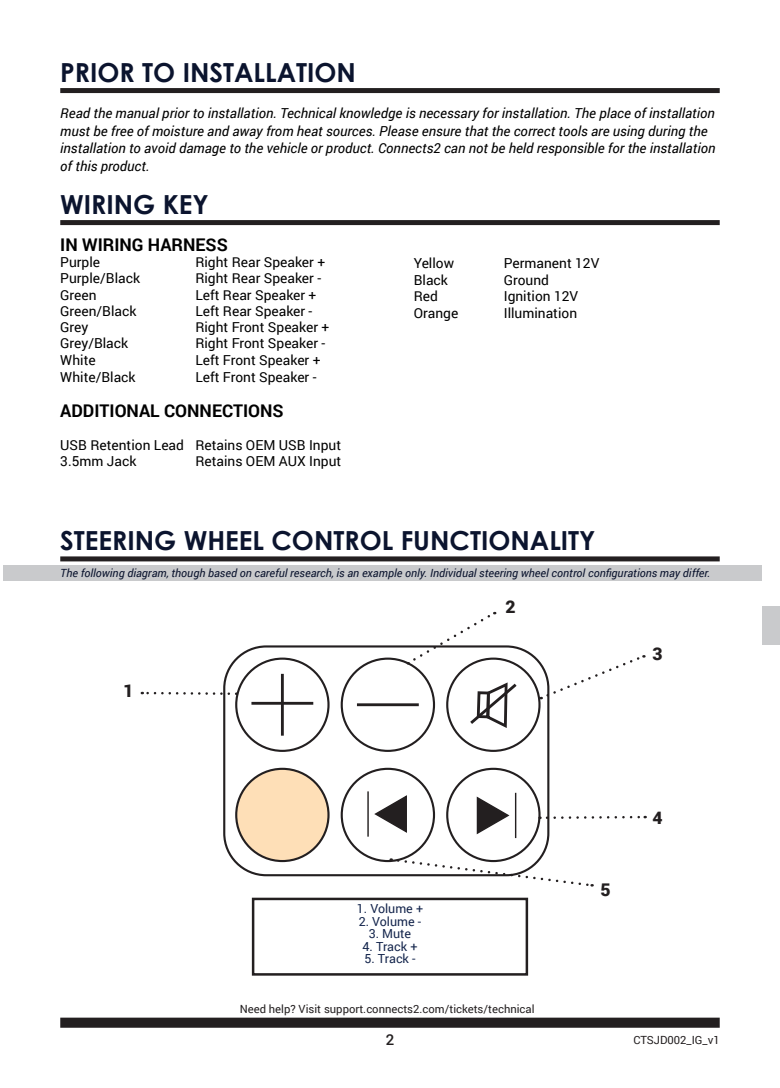
<style>
.page{position:relative;width:780px;height:1088px;background:#fff}
.page>*{position:absolute;margin:0;border:0;box-sizing:border-box;transform-origin:0 0}
.t1{font:700 26.25px "Century Gothic";color:#0b142e}
.t2{font:700 17.5px "Roboto";color:#000}
.t3{font:900 17.5px "Roboto";color:#231f20}
.t4{font:500 15px "Roboto";color:#231f20}
.t5{font:13.75px/16.2px "Roboto";color:#000}
.t6{font:italic 13.75px/17.5px "Roboto";color:#000}
.t7{font:12.5px "Roboto";color:#15264d}
.t8{font:italic 11.25px "Roboto";color:#0b142e}
.t9{font:11.25px "Roboto";color:#231f20}
</style>
<div class="page">
<div style="left:61px;top:1019px;width:657px;height:7px;background:#231f20"></div>
<div style="left:60px;top:1017px;width:659px;height:11px;border:2px solid #231f20"></div>
<div style="left:60px;top:88px;width:659px;height:5px;border:2px solid #231f20"></div>
<div style="left:60px;top:220px;width:659px;height:5px;border:2px solid #231f20"></div>
<div style="left:60px;top:556px;width:659px;height:5px;border:2px solid #231f20"></div>
<div style="left:252px;top:898px;width:276px;height:77px;border:2px solid #231f20"></div>
<svg style="left:476px;top:796px;width:34px;height:39px"></svg>
<hr style="left:515px;top:793px;width:1px;height:45px;background:#231f20">
<svg style="left:470px;top:682px;width:47px;height:46px"></svg>
<div style="left:235px;top:657px;width:94px;height:95px;border:2px solid #231f20;border-radius:50%"></div>
<div style="left:340px;top:657px;width:95px;height:95px;border:2px solid #231f20;border-radius:50%"></div>
<div style="left:446px;top:657px;width:94px;height:95px;border:2px solid #231f20;border-radius:50%"></div>
<div style="left:236px;top:769px;width:92px;height:92px;background:#fedfb7;border-radius:50%"></div>
<div style="left:235px;top:768px;width:94px;height:94px;border:2px solid #231f20;border-radius:50%"></div>
<div style="left:340px;top:768px;width:95px;height:94px;border:2px solid #231f20;border-radius:50%"></div>
<div style="left:446px;top:768px;width:94px;height:94px;border:2px solid #231f20;border-radius:50%"></div>
<div style="left:223px;top:645px;width:326px;height:231px;border:2px solid #231f20;border-radius:42px"></div>
<hr style="left:281px;top:674px;width:3px;height:62px;background:#231f20">
<hr style="left:251px;top:702px;width:62px;height:3px;background:#231f20">
<hr style="left:357px;top:703px;width:62px;height:3px;background:#231f20">
<svg style="left:374px;top:795px;width:33px;height:38px"></svg>
<hr style="left:367px;top:791px;width:2px;height:46px;background:#231f20">
<svg style="left:540px;top:655px;width:104px;height:44px"></svg>
<svg style="left:539px;top:814px;width:106px;height:6px"></svg>
<svg style="left:407px;top:612px;width:88px;height:52px"></svg>
<svg style="left:390px;top:858px;width:202px;height:29px"></svg>
<svg style="left:142px;top:690px;width:95px;height:6px"></svg>
<div style="left:4px;top:565px;width:758px;height:16px;background:#c9cacc"></div>
<div style="left:762px;top:606px;width:18px;height:39px;background:#c9cacc"></div>
<h1 class="t1" style="left:60px;top:53px;width:297px">PRIOR TO INSTALLATION</h1>
<p class="t6" style="left:60px;top:104px;width:656px">Read the manual prior to installation. Technical knowledge is necessary for installation. The place of installation must be free of moisture and away from heat sources. Please ensure that the correct tools are using during the installation to avoid damage to the vehicle or product. Connects2 can not be held responsible for the installation of this product.</p>
<h1 class="t1" style="left:60px;top:185px;width:150px">WIRING KEY</h1>
<p class="t2" style="left:60px;top:232px;width:169px">IN WIRING HARNESS</p>
<p class="t5" style="left:60px;top:254px;width:41px">Purple</p>
<p class="t5" style="left:195px;top:254px;width:131px">Right Rear Speaker +</p>
<p class="t5" style="left:60px;top:270px;width:81px">Purple/Black</p>
<p class="t5" style="left:195px;top:270px;width:127px">Right Rear Speaker -</p>
<p class="t5" style="left:60px;top:286px;width:38px">Green</p>
<p class="t5" style="left:195px;top:286px;width:123px">Left Rear Speaker +</p>
<p class="t5" style="left:60px;top:302px;width:78px">Green/Black</p>
<p class="t5" style="left:195px;top:302px;width:119px">Left Rear Speaker -</p>
<p class="t5" style="left:60px;top:319px;width:30px">Grey</p>
<p class="t5" style="left:195px;top:319px;width:135px">Right Front Speaker +</p>
<p class="t5" style="left:60px;top:335px;width:69px">Grey/Black</p>
<p class="t5" style="left:195px;top:335px;width:131px">Right Front Speaker -</p>
<p class="t5" style="left:60px;top:351px;width:37px">White</p>
<p class="t5" style="left:195px;top:351px;width:127px">Left Front Speaker +</p>
<p class="t5" style="left:60px;top:369px;width:77px">White/Black</p>
<p class="t5" style="left:195px;top:369px;width:123px">Left Front Speaker -</p>
<p class="t2" style="left:60px;top:399px;width:225px">ADDITIONAL CONNECTIONS</p>
<p class="t5" style="left:60px;top:436px;width:282px">USB Retention Lead Retains OEM USB Input<br>3.5mm Jack</p>
<p class="t5" style="left:195px;top:452px;width:147px">Retains OEM AUX Input</p>
<p class="t5" style="left:414px;top:255px;width:42px">Yellow</p>
<p class="t5" style="left:503px;top:255px;width:97px">Permanent 12V</p>
<p class="t5" style="left:414px;top:271px;width:36px">Black</p>
<p class="t5" style="left:503px;top:271px;width:47px">Ground</p>
<p class="t5" style="left:414px;top:287px;width:26px">Red</p>
<p class="t5" style="left:503px;top:287px;width:76px">Ignition 12V</p>
<p class="t5" style="left:414px;top:305px;width:46px">Orange</p>
<p class="t5" style="left:503px;top:305px;width:75px">Illumination</p>
<h1 class="t1" style="left:60px;top:521px;width:536px">STEERING WHEEL CONTROL FUNCTIONALITY</h1>
<p class="t8" style="left:60px;top:565px;width:651px">The following diagram, though based on careful research, is an example only. Individual steering wheel control configurations may differ.</p>
<p class="t3" style="left:123px;top:678px;width:12px">1</p>
<p class="t3" style="left:505px;top:594px;width:12px">2</p>
<p class="t7" style="left:357px;top:900px;width:68px">1. Volume +</p>
<p class="t7" style="left:358px;top:912px;width:64px">2. Volume -</p>
<p class="t7" style="left:369px;top:925px;width:44px">3. Mute</p>
<p class="t7" style="left:362px;top:937px;width:56px">4. Track +</p>
<p class="t7" style="left:364px;top:950px;width:53px">5. Track -</p>
<p class="t9" style="left:240px;top:1001px;width:296px">Need help? Visit support.connects2.com/tickets/technical</p>
<p class="t4" style="left:386px;top:1029px;width:10px">2</p>
<p class="t3" style="left:652px;top:641px;width:12px">3</p>
<p class="t3" style="left:600px;top:877px;width:12px">5</p>
<p class="t3" style="left:652px;top:805px;width:12px">4</p>
<p class="t9" style="left:633px;top:1032px;width:88px">CTSJD002_IG_v1</p>
</div>
